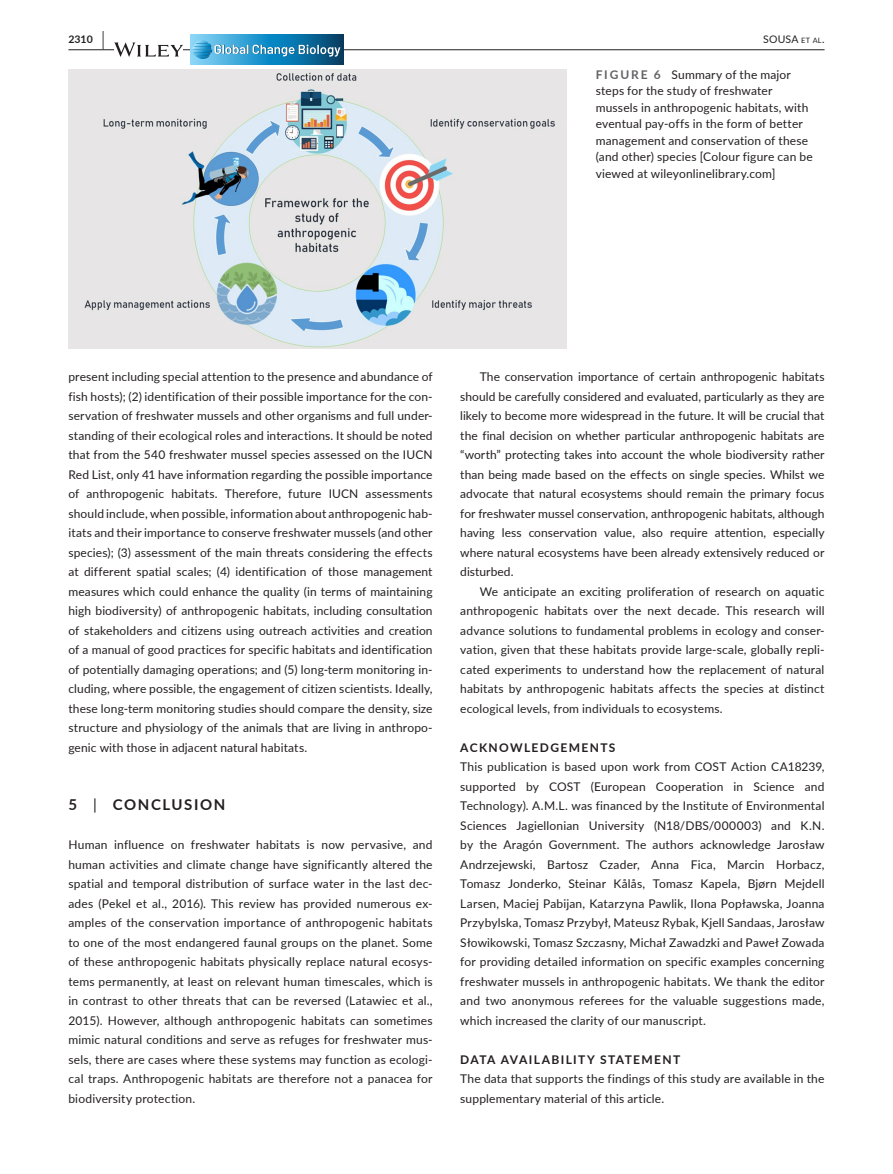
<style>
.page{position:relative;width:893px;height:1174px;background:#fff}
.page>*{position:absolute;margin:0;border:0;box-sizing:border-box;transform-origin:0 0}
.t1{font:700 15px "Lato";letter-spacing:.11em;color:#231f20}
.t2{font:12px/19.5px "Lato";letter-spacing:.015em;color:#231f20;text-align:justify}
.t3{font:700 12px "Lato";letter-spacing:.115em;color:#231f20}
.t4{font:10.5px "Lato";letter-spacing:.02em;color:#231f20}
.t5{font:700 10.5px "Lato";color:#231f20}
.s1{font-size:19.5px}
.s2{font-size:7.35px}
.s3{font-weight:700;color:#636366}
.s4{font-weight:400}
</style>
<div class="page">
<hr style="left:68px;top:49px;width:756px;height:1px;background:#231f20">
<svg style="left:114px;top:42px;width:69px;height:15px"></svg>
<svg style="left:191px;top:64px;width:153px;height:1px"></svg>
<svg style="left:191px;top:35px;width:153px;height:29px"></svg>
<svg style="left:192px;top:40px;width:149px;height:19px"></svg>
<img style="left:68px;top:69px;width:498px;height:280px">
<p class="t5" style="left:68px;top:31px;width:37px">2310 <span class="s1">|</span></p>
<p class="t4" style="left:763px;top:31px;width:63px">SOUSA <span class="s2">et al</span>.</p>
<p class="t2" style="left:596px;top:66px;width:218px;line-height:16.5px;text-align:left"><span class="s3">FIGURE 6</span> Summary of the major steps for the study of freshwater mussels in anthropogenic habitats, with eventual pay-offs in the form of better management and conservation of these (and other) species [Colour figure can be viewed at wileyonlinelibrary.com]</p>
<p class="t2" style="left:68px;top:366px;width:366px">present including special attention to the presence and abundance of fish hosts); (2) identification of their possible importance for the con&shy;servation of freshwater mussels and other organisms and full under&shy;standing of their ecological roles and interactions. It should be noted that from the 540 freshwater mussel species assessed on the IUCN Red List, only 41 have information regarding the possible importance of anthropogenic habitats. Therefore, future IUCN assessments should include, when possible, information about anthropogenic hab&shy;itats and their importance to conserve freshwater mussels (and other species); (3) assessment of the main threats considering the effects at different spatial scales; (4) identification of those management measures which could enhance the quality (in terms of maintaining high biodiversity) of anthropogenic habitats, including consultation of stakeholders and citizens using outreach activities and creation of a manual of good practices for specific habitats and identification of potentially damaging operations; and (5) long-term monitoring in&shy;cluding, where possible, the engagement of citizen scientists. Ideally, these long-term monitoring studies should compare the density, size structure and physiology of the animals that are living in anthropo&shy;genic with those in adjacent natural habitats.</p>
<p class="t1" style="left:68px;top:794px;width:159px">5 <span class="s4">|</span> CONCLUSION</p>
<p class="t2" style="left:68px;top:834px;width:366px">Human influence on freshwater habitats is now pervasive, and human activities and climate change have significantly altered the spatial and temporal distribution of surface water in the last dec&shy;ades (Pekel et al., 2016). This review has provided numerous ex&shy;amples of the conservation importance of anthropogenic habitats to one of the most endangered faunal groups on the planet. Some of these anthropogenic habitats physically replace natural ecosys&shy;tems permanently, at least on relevant human timescales, which is in contrast to other threats that can be reversed (Latawiec et al., 2015). However, although anthropogenic habitats can sometimes mimic natural conditions and serve as refuges for freshwater mus&shy;sels, there are cases where these systems may function as ecologi&shy;cal traps. Anthropogenic habitats are therefore not a panacea for biodiversity protection.</p>
<p class="t2" style="left:460px;top:366px;width:366px;text-indent:20px">The conservation importance of certain anthropogenic habitats should be carefully considered and evaluated, particularly as they are likely to become more widespread in the future. It will be crucial that the final decision on whether particular anthropogenic habitats are “worth” protecting takes into account the whole biodiversity rather than being made based on the effects on single species. Whilst we advocate that natural ecosystems should remain the primary focus for freshwater mussel conservation, anthropogenic habitats, although having less conservation value, also require attention, especially where natural ecosystems have been already extensively reduced or disturbed.</p>
<p class="t2" style="left:460px;top:581px;width:366px;text-indent:20px">We anticipate an exciting proliferation of research on aquatic anthropogenic habitats over the next decade. This research will advance solutions to fundamental problems in ecology and conser&shy;vation, given that these habitats provide large-scale, globally repli&shy;cated experiments to understand how the replacement of natural habitats by anthropogenic habitats affects the species at distinct ecological levels, from individuals to ecosystems.</p>
<p class="t3" style="left:460px;top:738px;width:157px">ACKNOWLEDGEMENTS</p>
<p class="t2" style="left:460px;top:756px;width:366px">This publication is based upon work from COST Action CA18239, supported by COST (European Cooperation in Science and Technology). A.M.L. was financed by the Institute of Environmental Sciences Jagiellonian University (N18/DBS/000003) and K.N. by the Aragón Government. The authors acknowledge Jarosław Andrzejewski, Bartosz Czader, Anna Fica, Marcin Horbacz, Tomasz Jonderko, Steinar Kålås, Tomasz Kapela, Bjørn Mejdell Larsen, Maciej Pabijan, Katarzyna Pawlik, Ilona Popławska, Joanna Przybylska, Tomasz Przybył, Mateusz Rybak, Kjell Sandaas, Jarosław Słowikowski, Tomasz Szczasny, Michał Zawadzki and Paweł Zowada for providing detailed information on specific examples concerning freshwater mussels in anthropogenic habitats. We thank the editor and two anonymous referees for the valuable suggestions made, which increased the clarity of our manuscript.</p>
<p class="t3" style="left:460px;top:1050px;width:221px">DATA AVAILABILITY STATEMENT</p>
<p class="t2" style="left:460px;top:1068px;width:366px">The data that supports the findings of this study are available in the supplementary material of this article.</p>
</div>
